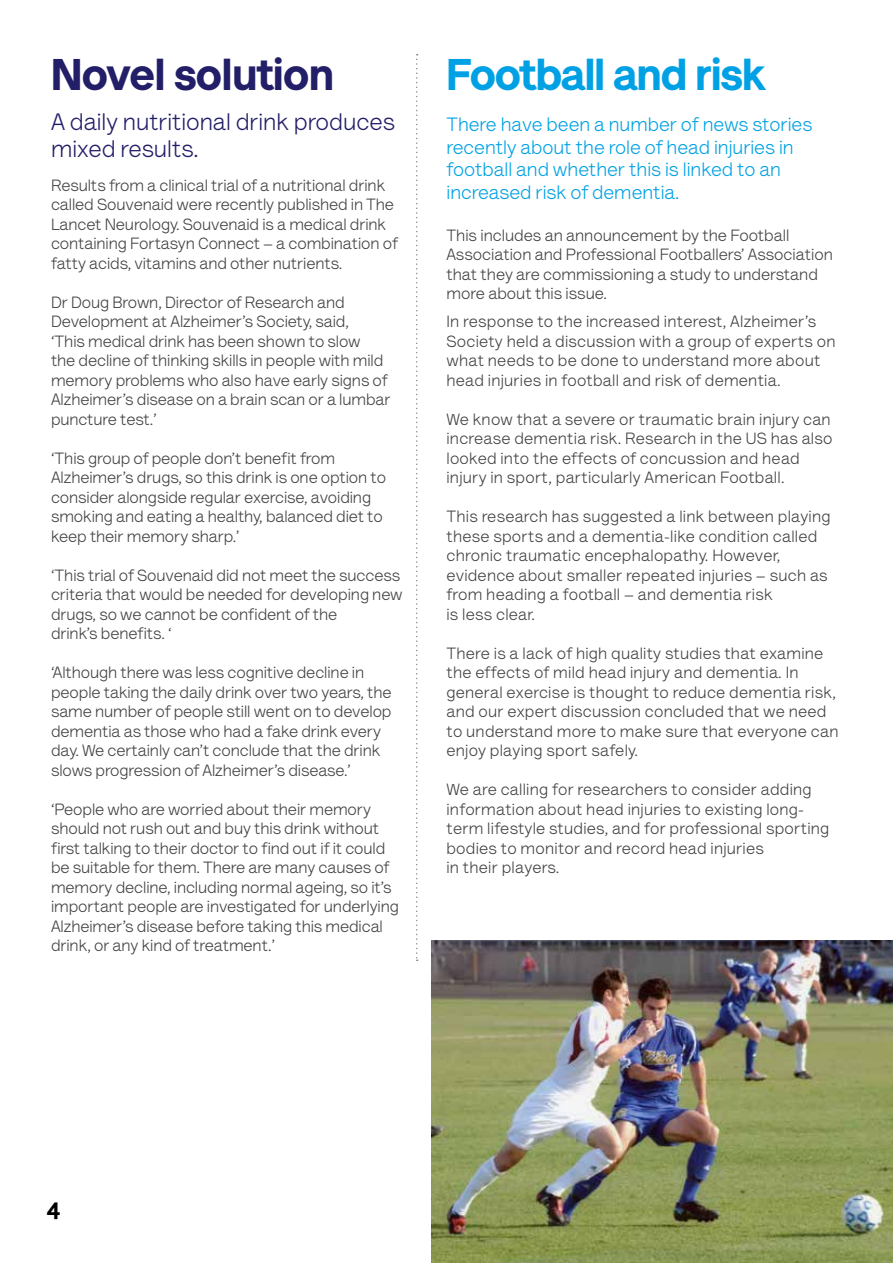
<style>
.page{position:relative;width:893px;height:1263px;background:#fff}
.page>*{position:absolute;margin:0;border:0;box-sizing:border-box;transform-origin:0 0}
.t1{font:900 45px "AS Lettera Text";letter-spacing:-.015em;color:#00a1e4}
.t2{font:900 45px "AS Lettera Text";color:#221e67}
.t3{font:24px/27px "AS Lettera Text";color:#221e67}
.t4{font:900 24px "AS Lettera Text";color:#000}
.t5{font:19.5px/22.5px "AS Lettera Text";color:#00a1e4}
.t6{font:16.5px/19.5px "AS Lettera Text";letter-spacing:-.005em;color:#414042}
.t7{font:16.5px/19.5px "AS Lettera Text";letter-spacing:.015em;color:#414042}
</style>
<div class="page">
<svg style="left:416px;top:54px;width:2px;height:907px"></svg>
<img style="left:432px;top:940px;width:461px;height:323px">
<h1 class="t2" style="left:51px;top:38px;width:284px">Novel solution</h1>
<h2 class="t3" style="left:51px;top:107px;width:345px">A daily nutritional drink produces mixed results.</h2>
<p class="t6" style="left:51px;top:174px;width:348px">Results from a clinical trial of a nutritional drink called Souvenaid were recently published in The Lancet Neurology. Souvenaid is a medical drink containing Fortasyn Connect – a combination of fatty acids, vitamins and other nutrients.</p>
<p class="t6" style="left:51px;top:291px;width:341px">Dr Doug Brown, Director of Research and Development at Alzheimer’s Society, said,<br>‘This medical drink has been shown to slow<br>the decline of thinking skills in people with mild memory problems who also have early signs of Alzheimer’s disease on a brain scan or a lumbar puncture test.’</p>
<p class="t6" style="left:51px;top:447px;width:337px">‘This group of people don’t benefit from Alzheimer’s drugs, so this drink is one option to consider alongside regular exercise, avoiding smoking and eating a healthy, balanced diet to keep their memory sharp.’</p>
<p class="t6" style="left:51px;top:564px;width:353px">‘This trial of Souvenaid did not meet the success criteria that would be needed for developing new drugs, so we cannot be confident of the<br>drink’s benefits. ‘</p>
<p class="t6" style="left:51px;top:661px;width:342px">‘Although there was less cognitive decline in people taking the daily drink over two years, the same number of people still went on to develop dementia as those who had a fake drink every day. We certainly can’t conclude that the drink slows progression of Alzheimer’s disease.’</p>
<p class="t6" style="left:51px;top:798px;width:349px">‘People who are worried about their memory should not rush out and buy this drink without first talking to their doctor to find out if it could be suitable for them. There are many causes of memory decline, including normal ageing, so it’s important people are investigated for underlying Alzheimer’s disease before taking this medical drink, or any kind of treatment.’</p>
<h1 class="t1" style="left:446px;top:38px;width:321px">Football and risk</h1>
<p class="t5" style="left:446px;top:112px;width:367px">There have been a number of news stories recently about the role of head injuries in football and whether this is linked to an increased risk of dementia.</p>
<p class="t6" style="left:446px;top:224px;width:388px">This includes an announcement by the Football Association and Professional Footballers’ Association that they are commissioning a study to understand more about this issue.</p>
<p class="t7" style="left:446px;top:310px;width:390px">In response to the increased interest, Alzheimer’s Society held a discussion with a group of experts on what needs to be done to understand more about head injuries in football and risk of dementia.</p>
<p class="t7" style="left:446px;top:408px;width:388px">We know that a severe or traumatic brain injury can increase dementia risk. Research in the US has also looked into the effects of concussion and head injury in sport, particularly American Football.</p>
<p class="t7" style="left:446px;top:505px;width:386px">This research has suggested a link between playing these sports and a dementia-like condition called chronic traumatic encephalopathy. However, evidence about smaller repeated injuries – such as from heading a football – and dementia risk<br>is less clear.</p>
<p class="t7" style="left:446px;top:642px;width:394px">There is a lack of high quality studies that examine the effects of mild head injury and dementia. In general exercise is thought to reduce dementia risk, and our expert discussion concluded that we need to understand more to make sure that everyone can enjoy playing sport safely.</p>
<p class="t7" style="left:446px;top:778px;width:384px">We are calling for researchers to consider adding information about head injuries to existing long&shy;term lifestyle studies, and for professional sporting bodies to monitor and record head injuries<br>in their players.</p>
<h2 class="t4" style="left:47px;top:1191px;width:15px">4</h2>
</div>
